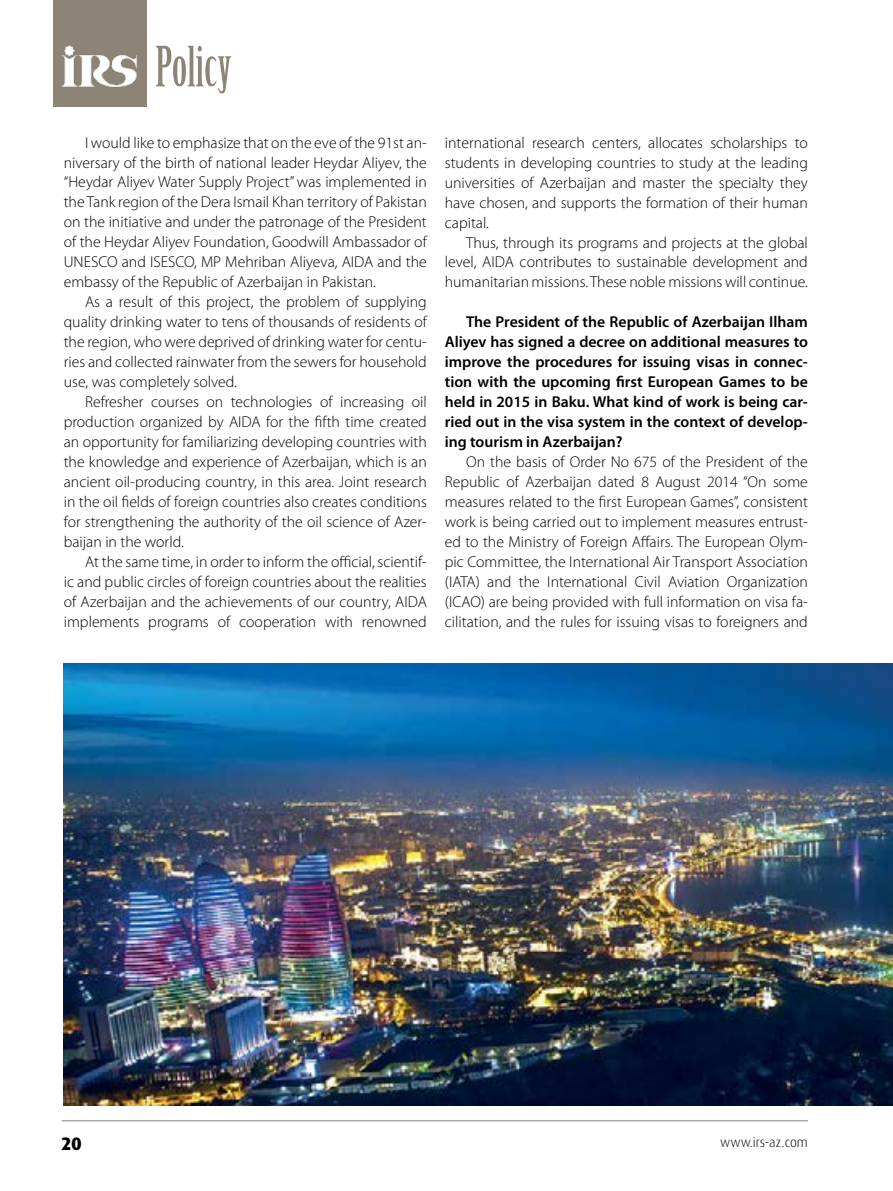
<style>
.page{position:relative;width:893px;height:1191px;background:#fff}
.page>*{position:absolute;margin:0;border:0;box-sizing:border-box;transform-origin:0 0}
.t1{font:54.15px "Birch Std";color:#8d8377}
.t2{font:800 18px "Dax Pro";color:#000}
.t3{font:300 15.75px/20px "Myriad Pro";color:#000;text-align:justify}
.t4{font:600 15.75px/20px "Myriad Pro";color:#000;text-align:justify}
.t5{font:300 13.5px "Dax Pro";color:#000}
</style>
<div class="page">
<hr style="left:62px;top:1120px;width:746px;height:1px;background:#808285">
<img style="left:64px;top:663px;width:829px;height:443px">
<div style="left:53px;top:0;width:94px;height:106px;background:#8d8377"></div>
<img style="left:61px;top:45px;width:76px;height:41px">
<h1 class="t1" style="left:155px;top:36px;width:78px">Policy</h1>
<p class="t3" style="left:64px;top:133px;width:365px;text-indent:21px">I would like to emphasize that on the eve of the 91st an&shy;niversary of the birth of national leader Heydar Aliyev, the “Heydar Aliyev Water Supply Project” was implemented in the Tank region of the Dera Ismail Khan territory of Pakistan on the initiative and under the patronage of the President of the Heydar Aliyev Foundation, Goodwill Ambassador of UNESCO and ISESCO, MP Mehriban Aliyeva, AIDA and the embassy of the Republic of Azerbaijan in Pakistan.</p>
<p class="t3" style="left:64px;top:292px;width:365px;text-indent:21px">As a result of this project, the problem of supplying quality drinking water to tens of thousands of residents of the region, who were deprived of drinking water for centu&shy;ries and collected rainwater from the sewers for household use, was completely solved.</p>
<p class="t3" style="left:64px;top:392px;width:365px;text-indent:21px">Refresher courses on technologies of increasing oil production organized by AIDA for the fifth time created an opportunity for familiarizing developing countries with the knowledge and experience of Azerbaijan, which is an ancient oil-producing country, in this area. Joint research in the oil fields of foreign countries also creates conditions for strengthening the authority of the oil science of Azer&shy;baijan in the world.</p>
<p class="t3" style="left:64px;top:552px;width:365px;text-indent:21px">At the same time, in order to inform the official, scientif&shy;ic and public circles of foreign countries about the realities of Azerbaijan and the achievements of our country, AIDA implements programs of cooperation with renowned</p>
<p class="t3" style="left:445px;top:133px;width:365px">international research centers, allocates scholarships to students in developing countries to study at the leading universities of Azerbaijan and master the specialty they have chosen, and supports the formation of their human capital.</p>
<p class="t3" style="left:445px;top:232px;width:365px;text-indent:21px">Thus, through its programs and projects at the global level, AIDA contributes to sustainable development and humanitarian missions. These noble missions will continue.</p>
<p class="t4" style="left:445px;top:312px;width:365px;text-indent:21px">The President of the Republic of Azerbaijan Ilham Aliyev has signed a decree on additional measures to improve the procedures for issuing visas in connec&shy;tion with the upcoming first European Games to be held in 2015 in Baku. What kind of work is being car&shy;ried out in the visa system in the context of develop&shy;ing tourism in Azerbaijan?</p>
<p class="t3" style="left:445px;top:452px;width:365px;text-indent:21px">On the basis of Order No 675 of the President of the Republic of Azerbaijan dated 8 August 2014 “On some measures related to the first European Games”, consistent work is being carried out to implement measures entrust&shy;ed to the Ministry of Foreign Affairs. The European Olym&shy;pic Committee, the International Air Transport Association (IATA) and the International Civil Aviation Organization (ICAO) are being provided with full information on visa fa&shy;cilitation, and the rules for issuing visas to foreigners and</p>
<p class="t2" style="left:62px;top:1131px;width:22px">20</p>
<p class="t5" style="left:720px;top:1133px;width:89px">www.irs-az.com</p>
</div>
